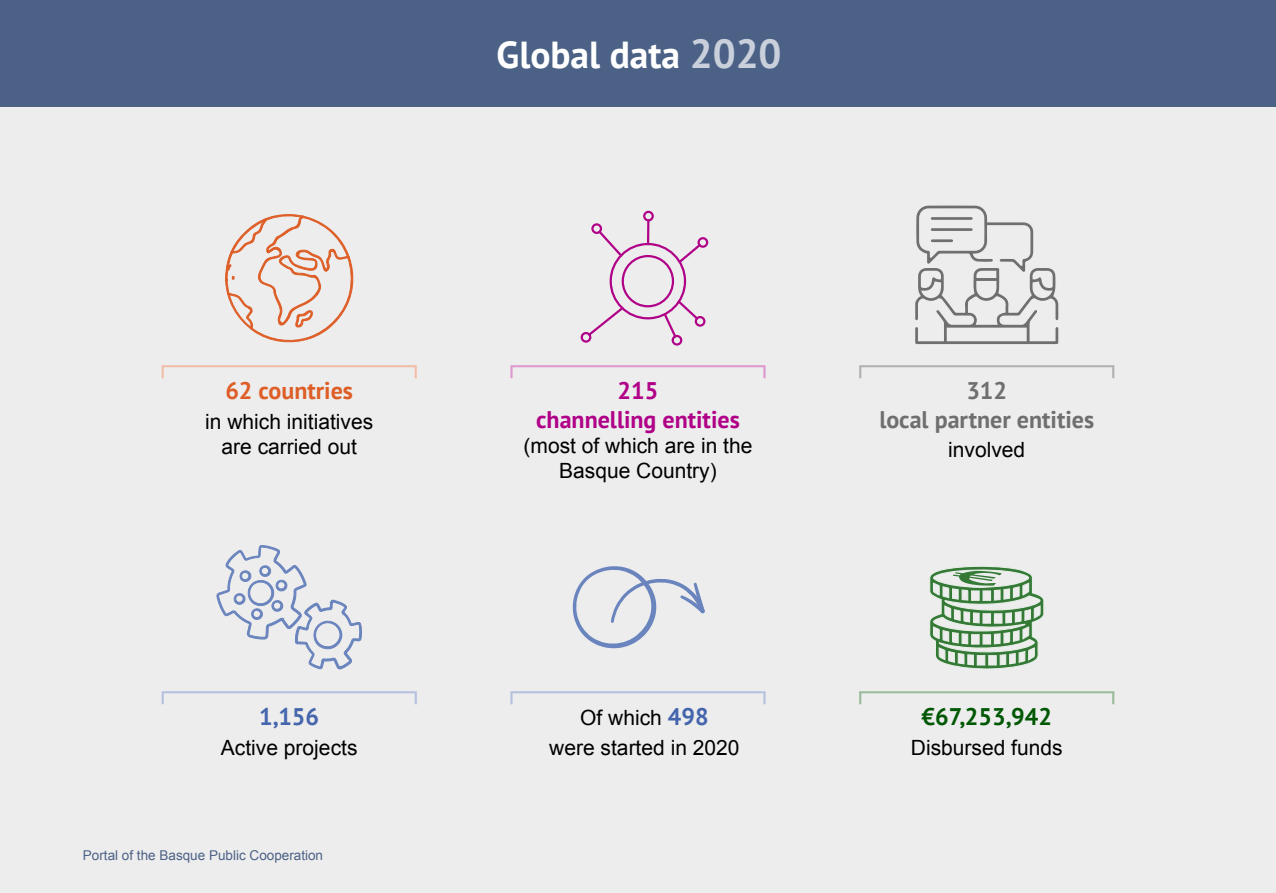
<style>
.page{position:relative;width:1276px;height:893px;background:#fff}
.page>*{position:absolute;margin:0;border:0;box-sizing:border-box;transform-origin:0 0}
.t1{font:700 37.5px "PT Sans";color:#fff}
.t2{font:700 24px/28.8px "PT Sans";color:#706f6f;text-align:center}
.t3{font:700 24px/28.8px "PT Sans";color:#b00087;text-align:center}
.t4{font:700 24px "PT Sans";color:#015804}
.t5{font:700 24px "PT Sans";color:#de5e27}
.t6{font:700 24px "PT Sans";color:#4565ad}
.t7{font:21px/25.2px "Arial";color:#000;text-align:center}
.t8{font:13.5px "Arial";color:#4c6186}
.s1{font-size:40.5px;color:#c9d0db}
.s2{font-family:"PT Sans";font-weight:700;font-size:24px;color:#4565ad}
</style>
<div class="page">
<div style="left:0;top:53px;width:1276px;height:840px;background:#ededed"></div>
<svg style="left:580px;top:211px;width:128px;height:135px"></svg>
<svg style="left:217px;top:545px;width:145px;height:124px"></svg>
<svg style="left:572px;top:566px;width:133px;height:83px"></svg>
<svg style="left:225px;top:214px;width:129px;height:129px"></svg>
<svg style="left:162px;top:365px;width:255px;height:13px"></svg>
<svg style="left:162px;top:691px;width:255px;height:13px"></svg>
<svg style="left:510px;top:365px;width:255px;height:13px"></svg>
<svg style="left:510px;top:691px;width:255px;height:13px"></svg>
<div style="left:0;top:0;width:1276px;height:106px;background:#4c6186"></div>
<svg style="left:859px;top:205px;width:255px;height:174px"></svg>
<svg style="left:859px;top:566px;width:255px;height:139px"></svg>
<p class="t5" style="left:225px;top:375px;width:129px">62 countries</p>
<p class="t7" style="left:205px;top:409px;width:170px">in which initiatives are carried out</p>
<p class="t6" style="left:259px;top:701px;width:61px">1,156</p>
<p class="t7" style="left:221px;top:735px;width:138px">Active projects</p>
<p class="t8" style="left:83px;top:847px;width:242px">Portal of the Basque Public Cooperation</p>
<h1 class="t1" style="left:496px;top:30px;width:287px">Global data <span class="s1">2020</span></h1>
<p class="t3" style="left:536px;top:376px;width:205px">215<br>channelling entities</p>
<p class="t7" style="left:523px;top:433px;width:230px">(most of which are in the<br>Basque Country)</p>
<p class="t7" style="left:549px;top:703px;width:192px;line-height:29.4px">Of which <span class="s2">498<br></span>were started in 2020</p>
<p class="t2" style="left:879px;top:376px;width:216px">312<br>local partner entities</p>
<p class="t7" style="left:948px;top:438px;width:79px">involved</p>
<p class="t4" style="left:921px;top:701px;width:132px">€67,253,942</p>
<p class="t7" style="left:911px;top:735px;width:153px">Disbursed funds</p>
</div>
